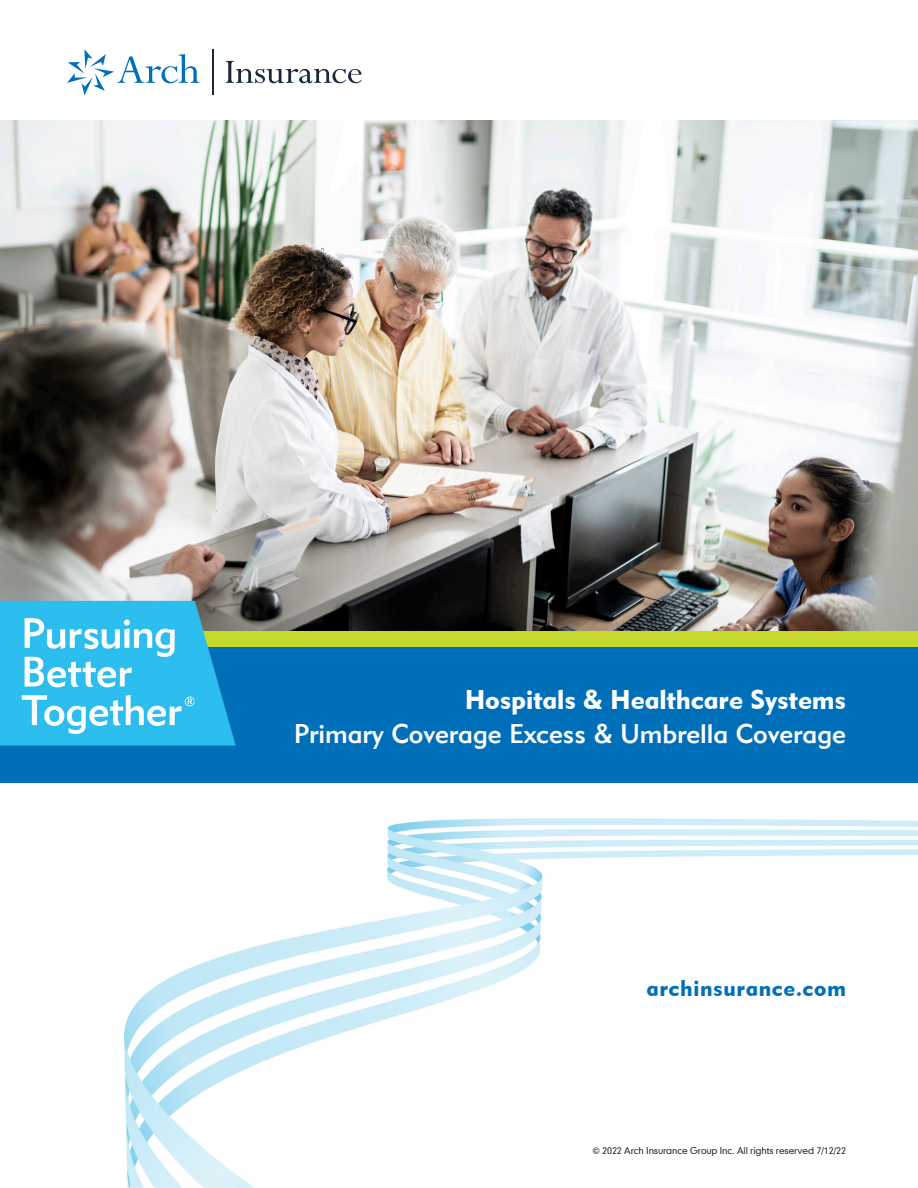
<style>
.page{position:relative;width:918px;height:1188px;background:#fff}
.page>*{position:absolute;margin:0;border:0;box-sizing:border-box;transform-origin:0 0}
.t1{font:27px "Geometric 415 BT Medium A";letter-spacing:-.005em;color:#fff}
.t2{font:27px "Geometric 415 BT Black A";letter-spacing:-.005em;color:#fff}
.t3{font:22.5px "Geometric 415 BT Black A";letter-spacing:.025em;color:#006fba}
.t4{font:9px "Geometric 706 BT Medium B";letter-spacing:-.01em;color:#231f20}
</style>
<div class="page">
<img style="left:0;top:121px;width:918px;height:510px">
<svg style="left:226px;top:61px;width:136px;height:22px"></svg>
<hr style="left:212px;top:49px;width:1px;height:46px;background:#172938">
<svg style="left:67px;top:49px;width:132px;height:46px"></svg>
<img style="left:124px;top:819px;width:794px;height:369px">
<div style="left:0;top:631px;width:918px;height:145px;background:#c4d82d"></div>
<div style="left:0;top:648px;width:918px;height:135px;background:#006fba"></div>
<img style="left:0;top:601px;width:236px;height:145px">
<p class="t2" style="left:465px;top:683px;width:383px">Hospitals &amp; Healthcare Systems</p>
<p class="t1" style="left:294px;top:717px;width:554px">Primary Coverage Excess &amp; Umbrella Coverage</p>
<p class="t3" style="left:647px;top:974px;width:201px">archinsurance.com</p>
<p class="t4" style="left:592px;top:1144px;width:255px">© 2022 Arch Insurance Group Inc. All rights reserved 7/12/22</p>
</div>
